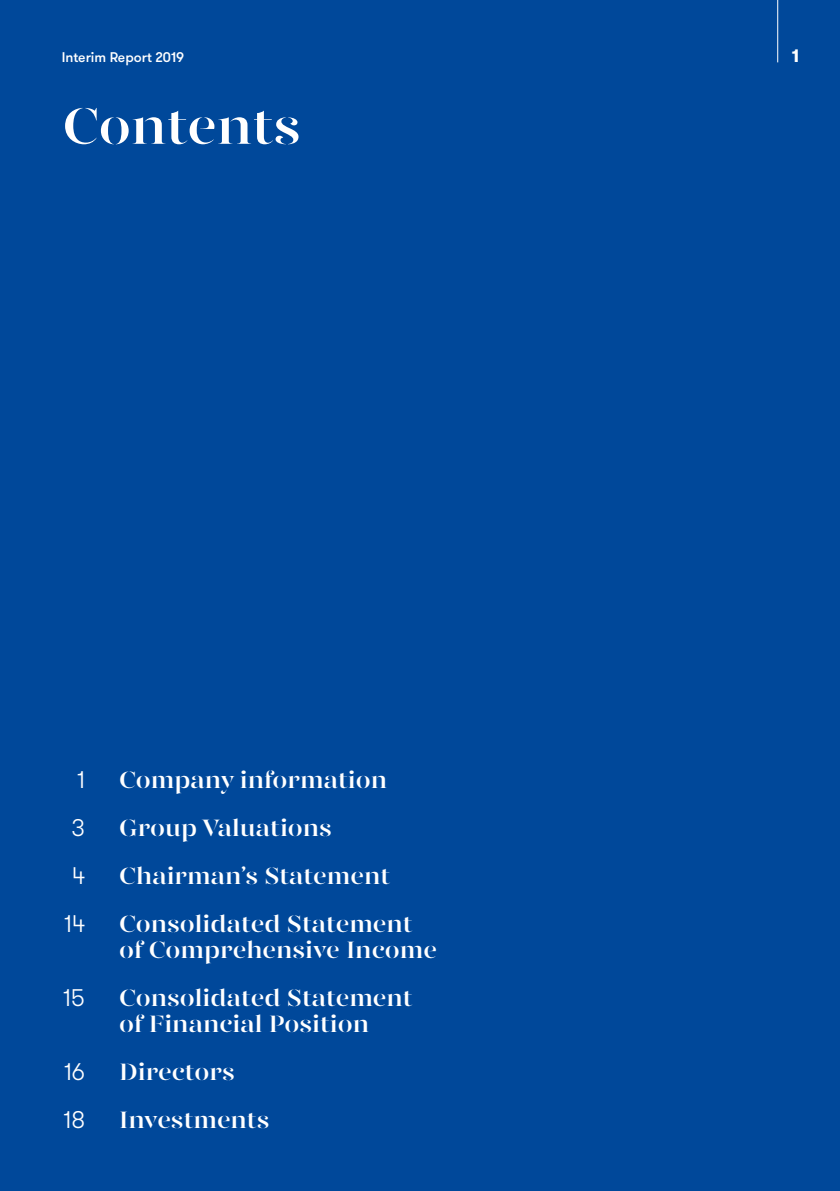
<style>
.page{position:relative;width:840px;height:1191px;background:#fff}
.page>*{position:absolute;margin:0;border:0;box-sizing:border-box;transform-origin:0 0}
.t1{font:700 52px "Gabriela Stencil";color:#fff}
.t2{font:700 24px/26px "Gabriela Stencil";color:#fff}
.t3{font:300 24px "GT Walsheim";color:#fff}
.t4{font:700 18px "GT Walsheim";color:#fff}
.t5{font:500 14px "GT Walsheim";color:#fff}
</style>
<div class="page">
<div style="left:0;top:0;width:839px;height:1191px;background:#00489a"></div>
<hr style="left:776px;top:0;width:1px;height:62px;background:#fff">
<p class="t5" style="left:62px;top:49px;width:124px">Interim Report 2019</p>
<p class="t4" style="left:791px;top:44px;width:9px">1</p>
<h1 class="t1" style="left:62px;top:94px;width:240px">Contents</h1>
<p class="t3" style="left:77px;top:765px;width:9px">1</p>
<p class="t2" style="left:119px;top:767px;width:269px">Company information</p>
<p class="t3" style="left:72px;top:813px;width:15px">3</p>
<p class="t2" style="left:119px;top:815px;width:214px">Group Valuations</p>
<p class="t3" style="left:72px;top:861px;width:15px">4</p>
<p class="t2" style="left:119px;top:863px;width:272px">Chairman’s Statement</p>
<p class="t3" style="left:64px;top:909px;width:22px">14</p>
<p class="t2" style="left:119px;top:911px;width:319px">Consolidated Statement of Comprehensive Income</p>
<p class="t3" style="left:63px;top:983px;width:23px">15</p>
<p class="t2" style="left:119px;top:985px;width:295px">Consolidated Statement of Financial Position</p>
<p class="t3" style="left:64px;top:1057px;width:22px">16</p>
<p class="t2" style="left:119px;top:1059px;width:117px">Directors</p>
<p class="t3" style="left:64px;top:1105px;width:23px">18</p>
<p class="t2" style="left:119px;top:1107px;width:152px">Investments</p>
</div>
